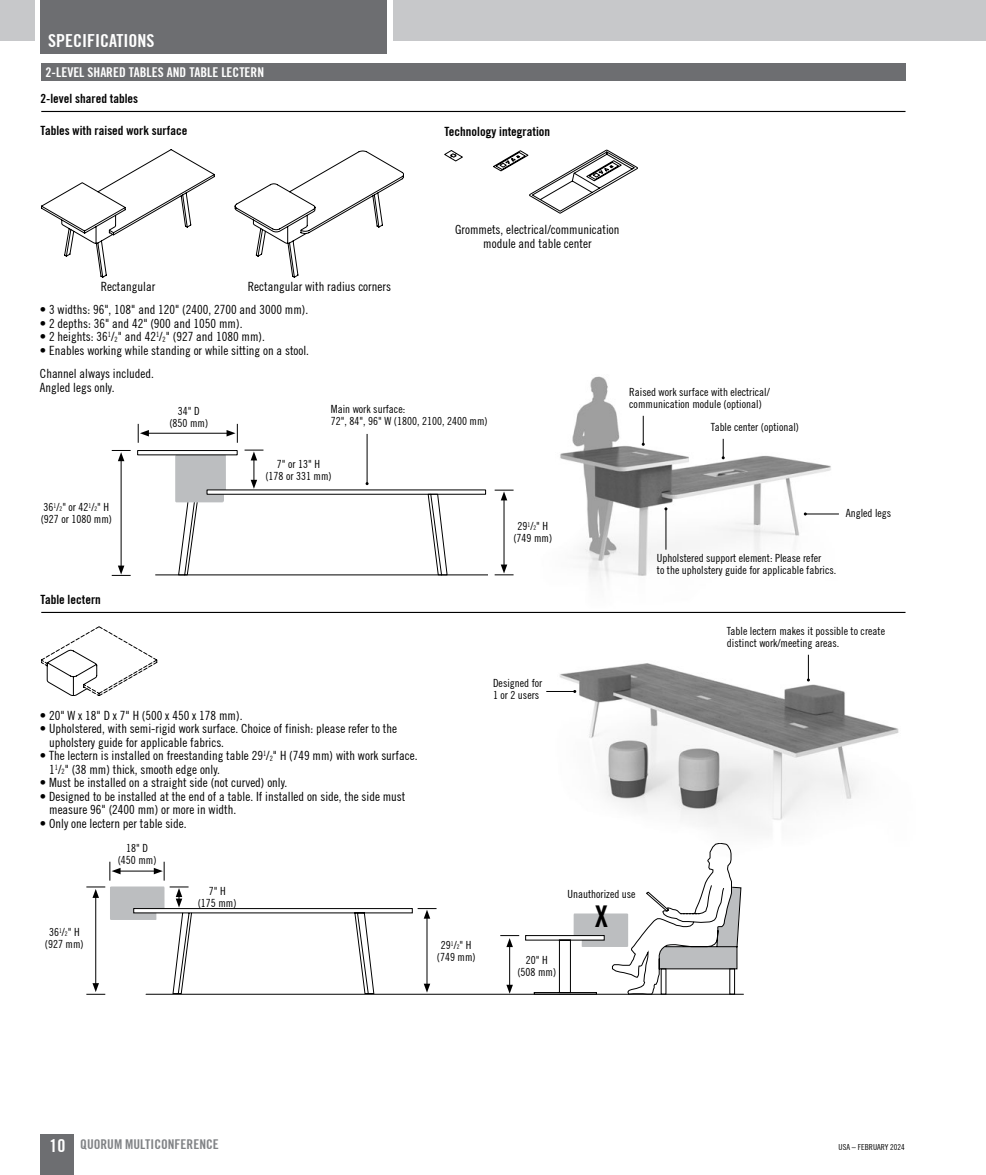
<style>
.page{position:relative;width:986px;height:1175px;background:#fff}
.page>*{position:absolute;margin:0;border:0;box-sizing:border-box;transform-origin:0 0}
.t1{font:700 condensed 30px "Trade Gothic No.20";color:#000}
.t2{font:700 condensed 18px "Trade Gothic No.20";color:#fff}
.TAB_titre_section{font:700 condensed 13.5px "Trade Gothic No.20";color:#fff}
.t3{font:700 condensed 13.5px "Trade Gothic No.20";color:#808285}
.Cotes{font:condensed 12.75px/13.5px "Trade Gothic No.18";color:#000}
.Cotes-2{font:700 condensed 12.75px "Trade Gothic No.20";color:#000}
.Descriptifs{font:condensed 11.25px/12px "Trade Gothic No.18";color:#000}
.Cotes-3{font:condensed 11.25px/12px "Trade Gothic No.18";color:#000;text-align:center}
.t4{font:condensed 8.25px "Trade Gothic No.18";color:#000}
.s1{font-size:7.5px}
.s2{font-size:6.6px}
.s3{font-size:18px;color:#fff}
</style>
<div class="page">
<div style="left:393px;top:0;width:593px;height:40px;background:#c7c8ca"></div>
<div style="left:0;top:0;width:34px;height:40px;background:#c7c8ca"></div>
<div style="left:40px;top:0;width:347px;height:54px;background:#6d6e71"></div>
<div style="left:41px;top:1134px;width:33px;height:40px;background:#6d6e71"></div>
<img style="left:559px;top:663px;width:340px;height:166px">
<hr style="left:146px;top:994px;width:597px;height:1px;background:#000">
<svg style="left:525px;top:843px;width:216px;height:151px"></svg>
<img style="left:459px;top:376px;width:447px;height:237px">
<div style="left:41px;top:63px;width:864px;height:18px;background:#6d6e71"></div>
<hr style="left:41px;top:111px;width:864px;height:1px;background:#000">
<hr style="left:41px;top:612px;width:864px;height:1px;background:#000">
<svg style="left:444px;top:150px;width:193px;height:63px"></svg>
<svg style="left:41px;top:149px;width:174px;height:128px"></svg>
<svg style="left:235px;top:151px;width:169px;height:126px"></svg>
<hr style="left:156px;top:574px;width:332px;height:1px;background:#000">
<div style="left:137px;top:450px;width:100px;height:5px;border:1px solid #000"></div>
<svg style="left:41px;top:626px;width:116px;height:70px"></svg>
<hr style="left:121px;top:459px;width:1px;height:109px;background:#000">
<hr style="left:509px;top:944px;width:1px;height:43px;background:#000">
<svg style="left:506px;top:984px;width:7px;height:9px"></svg>
<hr style="left:146px;top:433px;width:83px;height:1px;background:#000">
<hr style="left:118px;top:870px;width:38px;height:1px;background:#000">
<svg style="left:112px;top:450px;width:19px;height:11px"></svg>
<svg style="left:500px;top:935px;width:19px;height:12px"></svg>
<svg style="left:226px;top:424px;width:12px;height:19px"></svg>
<svg style="left:154px;top:861px;width:11px;height:19px"></svg>
<svg style="left:112px;top:565px;width:19px;height:11px"></svg>
<svg style="left:86px;top:886px;width:350px;height:109px"></svg>
<svg style="left:138px;top:424px;width:11px;height:19px"></svg>
<svg style="left:110px;top:861px;width:11px;height:19px"></svg>
<svg style="left:641px;top:416px;width:3px;height:30px"></svg>
<svg style="left:806px;top:654px;width:3px;height:27px"></svg>
<hr style="left:367px;top:434px;width:1px;height:49px;background:#000">
<svg style="left:175px;top:450px;width:272px;height:125px"></svg>
<hr style="left:665px;top:509px;width:1px;height:40px;background:#000">
<svg style="left:546px;top:690px;width:30px;height:3px"></svg>
<svg style="left:721px;top:439px;width:3px;height:20px"></svg>
<hr style="left:805px;top:513px;width:34px;height:1px;background:#000">
<hr style="left:504px;top:498px;width:1px;height:69px;background:#000">
<svg style="left:494px;top:490px;width:19px;height:10px"></svg>
<svg style="left:494px;top:564px;width:19px;height:11px"></svg>
<h2 class="t2" style="left:48px;top:29px;width:108px">SPECIFICATIONS</h2>
<p class="TAB_titre_section" style="left:46px;top:64px;width:220px">2-LEVEL SHARED TABLES AND TABLE LECTERN</p>
<p class="Cotes-2" style="left:40px;top:91px;width:99px">2-level shared tables</p>
<p class="Cotes-2" style="left:40px;top:123px;width:148px">Tables with raised work surface</p>
<p class="Cotes-2" style="left:444px;top:123px;width:107px">Technology integration</p>
<p class="Cotes" style="left:455px;top:223px;width:166px;text-align:center">Grommets, electrical/communication module and table center</p>
<p class="Cotes" style="left:101px;top:279px;width:56px">Rectangular</p>
<p class="Cotes" style="left:248px;top:279px;width:145px">Rectangular with radius corners</p>
<p class="Cotes" style="left:40px;top:303px;width:270px">• 3 widths: 96", 108" and 120" (2400, 2700 and 3000 mm).</p>
<p class="Cotes" style="left:40px;top:316px;width:204px">• 2 depths: 36" and 42" (900 and 1050 mm).</p>
<p class="Cotes" style="left:40px;top:330px;width:226px">• 2 heights: 36<sup>1</sup>/<span class="s1">2</span>" and 42<sup>1</sup>/<span class="s1">2</span>" (927 and 1080 mm).</p>
<p class="Cotes" style="left:40px;top:343px;width:271px">• Enables working while standing or while sitting on a stool.</p>
<p class="Cotes" style="left:40px;top:367px;width:115px">Channel always included.</p>
<p class="Cotes" style="left:40px;top:380px;width:76px">Angled legs only.</p>
<p class="Cotes-3" style="left:178px;top:404px;width:23px">34" D</p>
<p class="Cotes-3" style="left:169px;top:416px;width:40px">(850 mm)</p>
<p class="Descriptifs" style="left:331px;top:403px;width:158px">Main work surface:<br>72", 84", 96" W (1800, 2100, 2400 mm)</p>
<p class="Cotes-3" style="left:44px;top:501px;width:67px">36<sup>1</sup>/<span class="s2">2</span>" or 42<sup>1</sup>/<span class="s2">2</span>" H</p>
<p class="Cotes-3" style="left:41px;top:513px;width:73px">(927 or 1080 mm)</p>
<p class="Cotes-2" style="left:40px;top:591px;width:62px">Table lectern</p>
<p class="Cotes-3" style="left:277px;top:458px;width:45px">7" or 13" H</p>
<p class="Cotes-3" style="left:265px;top:470px;width:68px">(178 or 331 mm)</p>
<p class="Cotes" style="left:40px;top:708px;width:204px">• 20" W x 18" D x 7" H (500 x 450 x 178 mm).</p>
<p class="Cotes" style="left:49px;top:722px;width:349px;text-indent:-9px">• Upholstered, with semi-rigid work surface. Choice of finish: please refer to the upholstery guide for applicable fabrics.</p>
<p class="Cotes" style="left:49px;top:749px;width:370px;text-indent:-9px">• The lectern is installed on freestanding table 29<sup>1</sup>/<span class="s1">2</span>" H (749 mm) with work surface.<br>1<sup>1</sup>/<span class="s1">2</span>" (38 mm) thick, smooth edge only.</p>
<p class="Cotes" style="left:40px;top:776px;width:249px">• Must be installed on a straight side (not curved) only.</p>
<p class="Cotes" style="left:49px;top:789px;width:358px;text-indent:-9px">• Designed to be installed at the end of a table. If installed on side, the side must measure 96" (2400 mm) or more in width.</p>
<p class="Cotes" style="left:40px;top:816px;width:148px">• Only one lectern per table side.</p>
<p class="Cotes-3" style="left:126px;top:842px;width:23px">18" D</p>
<p class="Cotes-3" style="left:118px;top:854px;width:40px">(450 mm)</p>
<p class="Cotes-3" style="left:517px;top:520px;width:32px">29<sup>1</sup>/<span class="s2">2</span>" H</p>
<p class="Cotes-3" style="left:513px;top:532px;width:40px">(749 mm)</p>
<p class="Descriptifs" style="left:493px;top:677px;width:51px">Designed for<br>1 or 2 users</p>
<p class="Descriptifs" style="left:629px;top:385px;width:142px">Raised work surface with electrical/ communication module (optional)</p>
<p class="Descriptifs" style="left:711px;top:421px;width:90px">Table center (optional)</p>
<p class="Descriptifs" style="left:845px;top:506px;width:47px">Angled legs</p>
<p class="Descriptifs" style="left:657px;top:551px;width:181px">Upholstered support element: Please refer<br>to the upholstery guide for applicable fabrics.</p>
<p class="Descriptifs" style="left:726px;top:624px;width:160px">Table lectern makes it possible to create distinct work/meeting areas.</p>
<p class="Cotes-3" style="left:49px;top:926px;width:32px">36<sup>1</sup>/<span class="s2">2</span>" H</p>
<p class="Cotes-3" style="left:45px;top:938px;width:40px">(927 mm)</p>
<p class="Cotes-3" style="left:209px;top:884px;width:18px">7" H</p>
<p class="Cotes-3" style="left:198px;top:896px;width:40px">(175 mm)</p>
<p class="Cotes-3" style="left:437px;top:939px;width:40px">29<sup>1</sup>/<span class="s2">2</span>" H (749 mm)</p>
<p class="Cotes-3" style="left:517px;top:953px;width:40px">20" H (508 mm)</p>
<p class="Descriptifs" style="left:567px;top:888px;width:70px">Unauthorized use</p>
<p class="t1" style="left:595px;top:897px;width:15px">X</p>
<p class="t3" style="left:49px;top:1136px;width:171px"><span class="s3">10</span> QUORUM MULTICONFERENCE</p>
<p class="t4" style="left:838px;top:1141px;width:68px">USA – FEBRUARY 2024</p>
</div>
